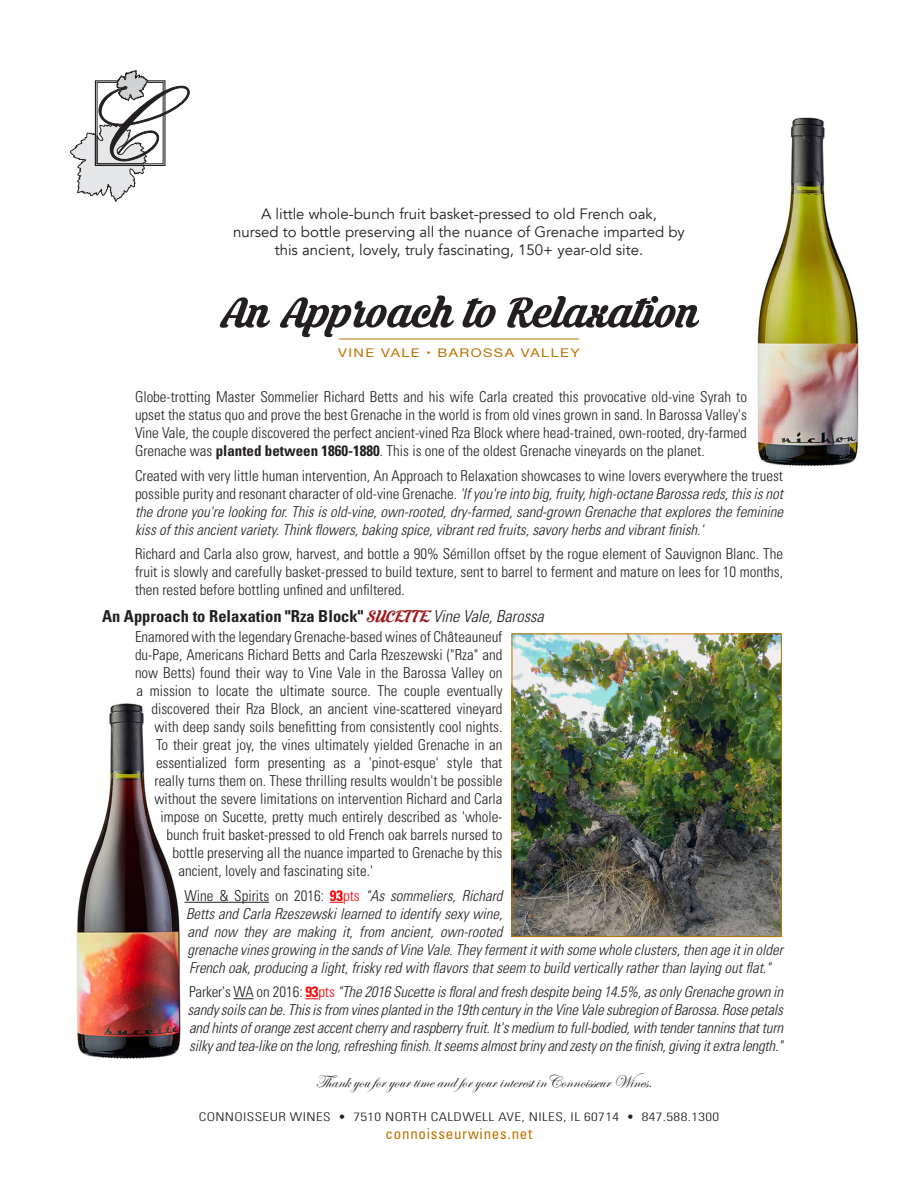
<style>
.page{position:relative;width:918px;height:1188px;background:#fff}
.page>*{position:absolute;margin:0;border:0;box-sizing:border-box;transform-origin:0 0}
.Winery_Name{font:57px "Krinkes Regular PERSONALUSE";color:#231f20}
.Winenameprice{font:18px "Edwardian Script ITC";color:#231f20}
.t1{font:700 condensed 16.5px "Univers";color:#231f20}
.Pinot_Grigio_text{font:300 condensed 15px/18px "Univers";color:#231f20;text-align:justify}
.Pinot_Grigio_text-2{font:italic 300 condensed 15px/18px "Univers";color:#231f20;text-align:justify}
.Pinot_Grigio_text-3{font:15px "Avenir";color:#231f20}
.t2{font:condensed 15px "Univers";letter-spacing:.05em;color:#bd7200}
.t3{font:300 condensed 12px "Univers";letter-spacing:.025em;color:#231f20;scale:1.25 1}
.Body_text{font:12px "Helvetica Neue";letter-spacing:.1em;color:#bd7200;scale:1.2 1}
.s1{font-weight:700}
.s2{font-style:normal}
.s3{font-family:"Krinkes Regular PERSONALUSE";font-weight:400;font-stretch:normal;font-size:22.5px;color:#9c1b1f}
.s4{font-weight:300;font-style:italic}
.s5{font-weight:700;font-style:normal;color:#f00}
.s6{font-style:normal;color:#f00}
</style>
<div class="page">
<img style="left:76px;top:703px;width:105px;height:356px">
<hr style="left:339px;top:339px;width:240px;height:1px;background:#bd7200">
<hr style="left:184px;top:902px;width:85px;height:1px;background:#231f20">
<svg style="left:330px;top:902px;width:13px;height:1px"></svg>
<svg style="left:234px;top:998px;width:20px;height:1px"></svg>
<svg style="left:305px;top:998px;width:13px;height:1px"></svg>
<svg style="left:70px;top:70px;width:119px;height:131px"></svg>
<img style="left:514px;top:636px;width:266px;height:299px">
<div style="left:512px;top:634px;width:270px;height:303px;border:1px solid #bd7200"></div>
<img style="left:757px;top:117px;width:102px;height:349px">
<p class="Pinot_Grigio_text-3" style="left:261px;top:205px;width:397px">A little whole-bunch fruit basket-pressed to old French oak,</p>
<p class="Pinot_Grigio_text-3" style="left:233px;top:223px;width:453px">nursed to bottle preserving all the nuance of Grenache imparted by</p>
<p class="Pinot_Grigio_text-3" style="left:275px;top:241px;width:370px">this ancient, lovely, truly fascinating, 150+ year-old site.</p>
<p class="Winery_Name" style="left:220px;top:274px;width:480px">An Approach to Relaxation</p>
<p class="Body_text" style="left:338px;top:344px;width:203px">VINE VALE • BAROSSA VALLEY</p>
<p class="Pinot_Grigio_text" style="left:135px;top:388px;width:614px">Globe-trotting Master Sommelier Richard Betts and his wife Carla created this provocative old-vine Syrah to upset the status quo and prove the best Grenache in the world is from old vines grown in sand. In Barossa Valley's Vine Vale, the couple discovered the perfect ancient-vined Rza Block where head-trained, own-rooted, dry-farmed Grenache was <span class="s1">planted between 1860-1880</span>. This is one of the oldest Grenache vineyards on the planet.</p>
<p class="Pinot_Grigio_text-2" style="left:135px;top:466px;width:650px"><span class="s2">Created with very little human intervention, An Approach to Relaxation showcases to wine lovers everywhere the truest possible purity and resonant character of old-vine Grenache.</span> 'If you're into big, fruity, high-octane Barossa reds, this is not the drone you're looking for. This is old-vine, own-rooted, dry-farmed, sand-grown Grenache that explores the feminine kiss of this ancient variety. Think flowers, baking spice, vibrant red fruits, savory herbs and vibrant finish.'</p>
<p class="Pinot_Grigio_text" style="left:135px;top:545px;width:650px">Richard and Carla also grow, harvest, and bottle a 90% Sémillon offset by the rogue element of Sauvignon Blanc. The fruit is slowly and carefully basket-pressed to build texture, sent to barrel to ferment and mature on lees for 10 months, then rested before bottling unfined and unfiltered.</p>
<p class="t1" style="left:102px;top:606px;width:443px">An Approach to Relaxation "Rza Block" <span class="s3">SUCETTE</span> <span class="s4">Vine Vale, Barossa</span></p>
<p class="Pinot_Grigio_text" style="left:135px;top:628px;width:369px">Enamored with the legendary Grenache-based wines of Châteauneuf</p>
<p class="Pinot_Grigio_text" style="left:135px;top:646px;width:369px">du-Pape, Americans Richard Betts and Carla Rzeszewski ("Rza" and</p>
<p class="Pinot_Grigio_text" style="left:135px;top:664px;width:369px">now Betts) found their way to Vine Vale in the Barossa Valley on</p>
<p class="Pinot_Grigio_text" style="left:136px;top:682px;width:368px">a mission to locate the ultimate source. The couple eventually</p>
<p class="Pinot_Grigio_text" style="left:152px;top:700px;width:353px">discovered their Rza Block, an ancient vine-scattered vineyard</p>
<p class="Pinot_Grigio_text" style="left:154px;top:718px;width:349px">with deep sandy soils benefitting from consistently cool nights.</p>
<p class="Pinot_Grigio_text" style="left:156px;top:736px;width:348px">To their great joy, the vines ultimately yielded Grenache in an</p>
<p class="Pinot_Grigio_text" style="left:156px;top:754px;width:348px">essentialized form presenting as a 'pinot-esque' style that</p>
<p class="Pinot_Grigio_text" style="left:154px;top:772px;width:350px">really turns them on. These thrilling results wouldn't be possible</p>
<p class="Pinot_Grigio_text" style="left:154px;top:790px;width:350px">without the severe limitations on intervention Richard and Carla</p>
<p class="Pinot_Grigio_text" style="left:160px;top:808px;width:344px">impose on Sucette, pretty much entirely described as 'whole-</p>
<p class="Pinot_Grigio_text" style="left:166px;top:826px;width:338px">bunch fruit basket-pressed to old French oak barrels nursed to</p>
<p class="Pinot_Grigio_text" style="left:172px;top:844px;width:332px">bottle preserving all the nuance imparted to Grenache by this</p>
<p class="Pinot_Grigio_text" style="left:178px;top:862px;width:196px">ancient, lovely and fascinating site.'</p>
<p class="Pinot_Grigio_text-2" style="left:184px;top:887px;width:600px;text-align:left"><span class="s2">Wine &amp; Spirits on 2016:</span> <span class="s5">93</span><span class="s6">pts</span> "As sommeliers, Richard<br>Betts and Carla Rzeszewski learned to identify sexy wine,<br>and now they are making it, from ancient, own-rooted<br>grenache vines growing in the sands of Vine Vale. They ferment it with some whole clusters, then age it in older French oak, producing a light, frisky red with flavors that seem to build vertically rather than laying out flat."</p>
<p class="Pinot_Grigio_text-2" style="left:188px;top:983px;width:597px"><span class="s2">Parker's WA on 2016:</span> <span class="s5">93</span><span class="s6">pts</span> "The 2016 Sucette is floral and fresh despite being 14.5%, as only Grenache grown in sandy soils can be. This is from vines planted in the 19th century in the Vine Vale subregion of Barossa. Rose petals and hints of orange zest accent cherry and raspberry fruit. It's medium to full-bodied, with tender tannins that turn silky and tea-like on the long, refreshing finish. It seems almost briny and zesty on the finish, giving it extra length."</p>
<p class="Winenameprice" style="left:315px;top:1072px;width:338px">Thank you for your time and for your interest inConnoisseur Wines.</p>
<p class="t3" style="left:199px;top:1110px;width:418px">CONNOISSEUR WINES • 7510 NORTH CALDWELL AVE, NILES, IL 60714 • 847.588.1300</p>
<p class="t2" style="left:386px;top:1124px;width:148px">connoisseurwines.net</p>
</div>
